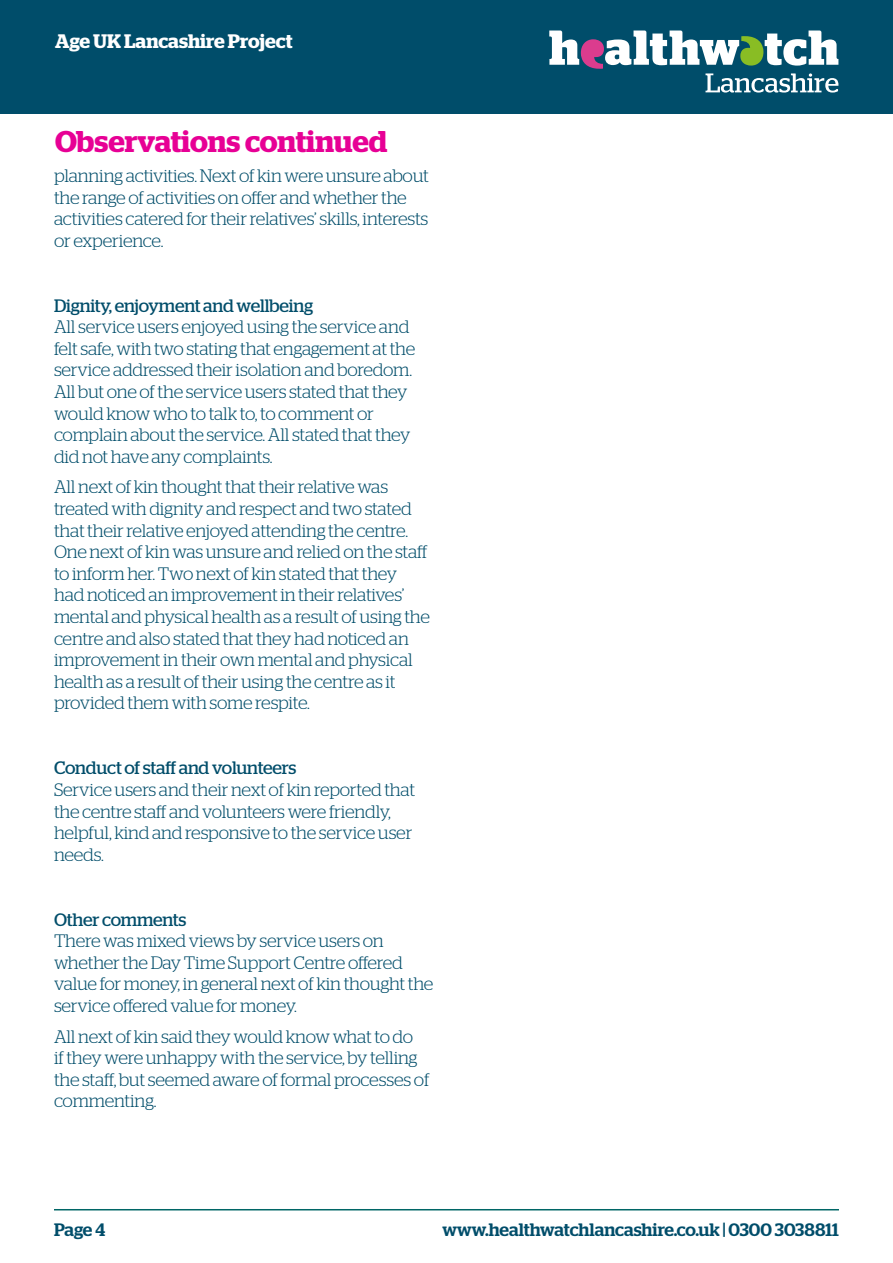
<style>
.page{position:relative;width:893px;height:1263px;background:#fff}
.page>*{position:absolute;margin:0;border:0;box-sizing:border-box;transform-origin:0 0}
.t1{font:600 30px "Stag";color:#e70095}
.t2{font:600 19.5px "Stag";color:#fff}
.t3{font:300 18px/21.6px "Stag";letter-spacing:-.015em;color:#004d6a}
.t4{font:18px "Stag";letter-spacing:-.015em;color:#004d6a}
.t5{font:500 18px "Stag";color:#004d6a}
</style>
<div class="page">
<hr style="left:54px;top:1209px;width:785px;height:1px;background:#066">
<div style="left:0;top:0;width:893px;height:114px;background:#004d6a"></div>
<svg style="left:549px;top:31px;width:289px;height:62px"></svg>
<p class="t2" style="left:55px;top:30px;width:239px">Age UK Lancashire Project</p>
<h1 class="t1" style="left:55px;top:123px;width:334px">Observations continued</h1>
<p class="t3" style="left:54px;top:165px;width:376px">planning activities. Next of kin were unsure about the range of activities on offer and whether the activities catered for their relatives’ skills, interests or experience.</p>
<p class="t4" style="left:54px;top:295px;width:261px">Dignity, enjoyment and wellbeing</p>
<p class="t3" style="left:54px;top:316px;width:363px">All service users enjoyed using the service and felt safe, with two stating that engagement at the service addressed their isolation and boredom.<br>All but one of the service users stated that they would know who to talk to, to comment or complain about the service. All stated that they did not have any complaints.</p>
<p class="t3" style="left:54px;top:476px;width:377px">All next of kin thought that their relative was treated with dignity and respect and two stated that their relative enjoyed attending the centre.<br>One next of kin was unsure and relied on the staff to inform her. Two next of kin stated that they had noticed an improvement in their relatives’ mental and physical health as a result of using the centre and also stated that they had noticed an improvement in their own mental and physical health as a result of their using the centre as it provided them with some respite.</p>
<p class="t4" style="left:54px;top:757px;width:244px">Conduct of staff and volunteers</p>
<p class="t3" style="left:54px;top:778px;width:363px">Service users and their next of kin reported that the centre staff and volunteers were friendly, helpful, kind and responsive to the service user needs.</p>
<p class="t4" style="left:54px;top:909px;width:134px">Other comments</p>
<p class="t3" style="left:54px;top:930px;width:381px">There was mixed views by service users on whether the Day Time Support Centre offered value for money, in general next of kin thought the service offered value for money.</p>
<p class="t3" style="left:54px;top:1025px;width:377px">All next of kin said they would know what to do<br>if they were unhappy with the service, by telling the staff, but seemed aware of formal processes of commenting.</p>
<p class="t5" style="left:54px;top:1219px;width:53px">Page 4</p>
<p class="t5" style="left:443px;top:1219px;width:398px">www.healthwatchlancashire.co.uk | 0300 3038811</p>
</div>
